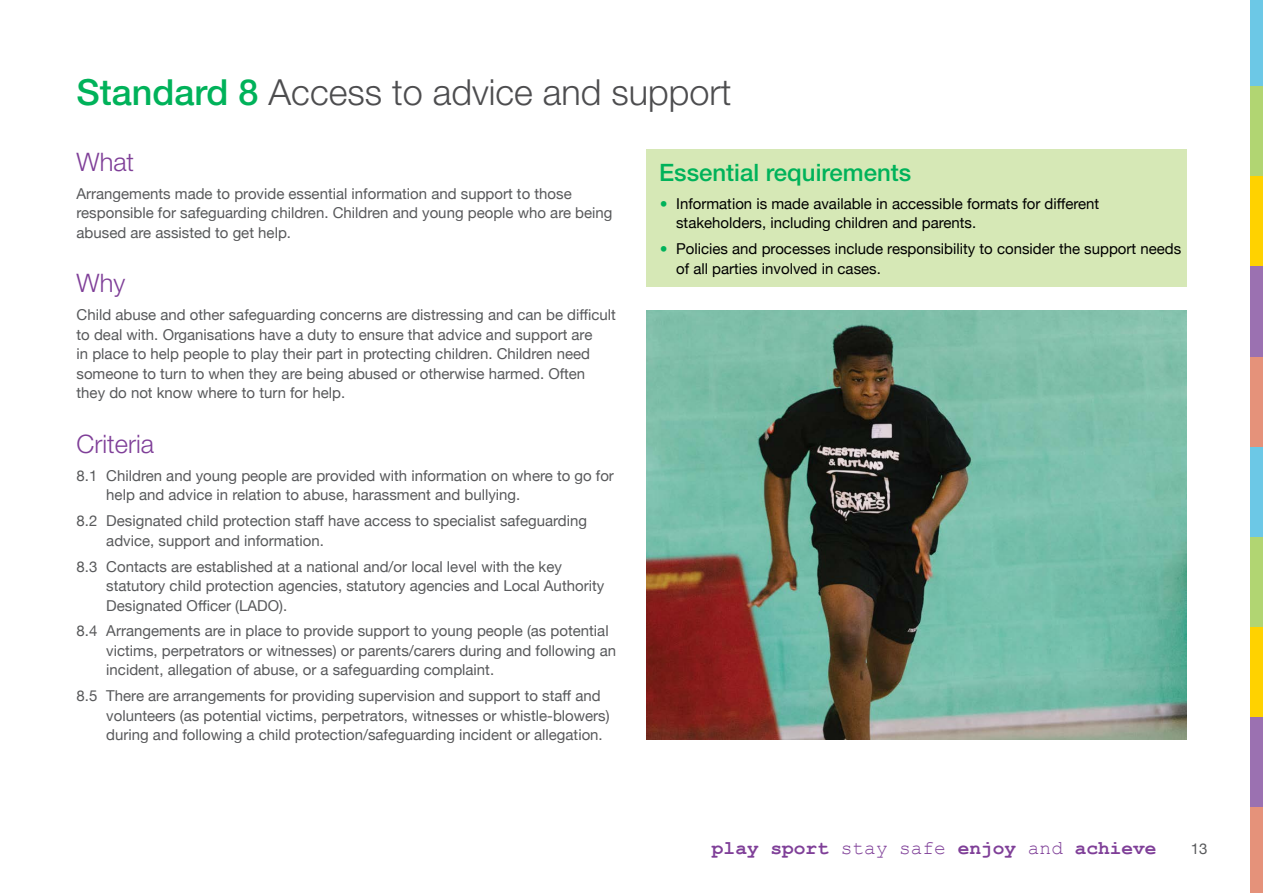
<style>
.page{position:relative;width:1263px;height:893px;background:#fff}
.page>*{position:absolute;margin:0;border:0;box-sizing:border-box;transform-origin:0 0}
.t1{font:300 36px "Helvetica Neue";color:#4d4d4f}
.t2{font:300 25.5px "Helvetica Neue";color:#7f3f98}
.t3{font:500 24px "Helvetica Neue";color:#00b25a}
.t4{font:700 19.5px "Courier New";color:#7f3f98}
.t5{font:15px/19.5px "Helvetica Neue";color:#58595b}
.t6{font:15px/19.5px "Helvetica Neue";color:#000}
.s1{font-weight:500;color:#00b25a}
.s2{font-size:25.5px;color:#00b25a}
.s3{font-weight:400}
</style>
<div class="page">
<div style="left:1250px;top:0;width:13px;height:87px;background:#6cc8e6"></div>
<div style="left:1250px;top:87px;width:13px;height:90px;background:#b1d572"></div>
<div style="left:1250px;top:177px;width:13px;height:90px;background:#ffd200"></div>
<div style="left:1250px;top:267px;width:13px;height:90px;background:#9b71b1"></div>
<div style="left:1250px;top:357px;width:13px;height:90px;background:#e5927a"></div>
<div style="left:1250px;top:447px;width:13px;height:90px;background:#6cc8e6"></div>
<div style="left:1250px;top:537px;width:13px;height:90px;background:#b1d572"></div>
<div style="left:1250px;top:627px;width:13px;height:91px;background:#ffd200"></div>
<div style="left:1250px;top:718px;width:13px;height:90px;background:#9b71b1"></div>
<div style="left:1250px;top:808px;width:13px;height:85px;background:#e5927a"></div>
<div style="left:646px;top:149px;width:540px;height:138px;background:#d6e8b6"></div>
<img style="left:646px;top:310px;width:540px;height:430px">
<h1 class="t1" style="left:77px;top:70px;width:656px"><span class="s1">Standard 8</span> Access to advice and support</h1>
<h2 class="t2" style="left:77px;top:146px;width:59px">What</h2>
<p class="t5" style="left:77px;top:185px;width:537px">Arrangements made to provide essential information and support to those responsible for safeguarding children. Children and young people who are being abused are assisted to get help.</p>
<h2 class="t2" style="left:77px;top:268px;width:50px">Why</h2>
<p class="t5" style="left:77px;top:306px;width:541px">Child abuse and other safeguarding concerns are distressing and can be difficult to deal with. Organisations have a duty to ensure that advice and support are<br>in place to help people to play their part in protecting children. Children need someone to turn to when they are being abused or otherwise harmed. Often they do not know where to turn for help.</p>
<h2 class="t2" style="left:77px;top:428px;width:79px">Criteria</h2>
<p class="t5" style="left:106px;top:466px;width:509px;text-indent:-30px">8.1 Children and young people are provided with information on where to go for help and advice in relation to abuse, harassment and bullying.</p>
<p class="t5" style="left:106px;top:512px;width:482px;text-indent:-30px">8.2 Designated child protection staff have access to specialist safeguarding advice, support and information.</p>
<p class="t5" style="left:106px;top:557px;width:499px;text-indent:-30px">8.3 Contacts are established at a national and/or local level with the key statutory child protection agencies, statutory agencies and Local Authority<br>Designated Officer (LADO).</p>
<p class="t5" style="left:106px;top:622px;width:511px;text-indent:-30px">8.4 Arrangements are in place to provide support to young people (as potential victims, perpetrators or witnesses) or parents/carers during and following an incident, allegation of abuse, or a safeguarding complaint.</p>
<p class="t5" style="left:106px;top:687px;width:505px;text-indent:-30px">8.5 There are arrangements for providing supervision and support to staff and volunteers (as potential victims, perpetrators, witnesses or whistle-blowers) during and following a child protection/safeguarding incident or allegation.</p>
<h3 class="t3" style="left:659px;top:158px;width:254px">Essential requirements</h3>
<p class="t6" style="left:676px;top:195px;width:425px;text-indent:-17px"><span class="s2">•</span> Information is made available in accessible formats for different stakeholders, including children and parents.</p>
<p class="t6" style="left:676px;top:240px;width:507px;text-indent:-17px"><span class="s2">•</span> Policies and processes include responsibility to consider the support needs of all parties involved in cases.</p>
<h3 class="t4" style="left:712px;top:836px;width:446px">play sport <span class="s3">stay safe</span> enjoy <span class="s3">and</span> achieve</h3>
<p class="t5" style="left:1191px;top:840px;width:18px">13</p>
</div>
